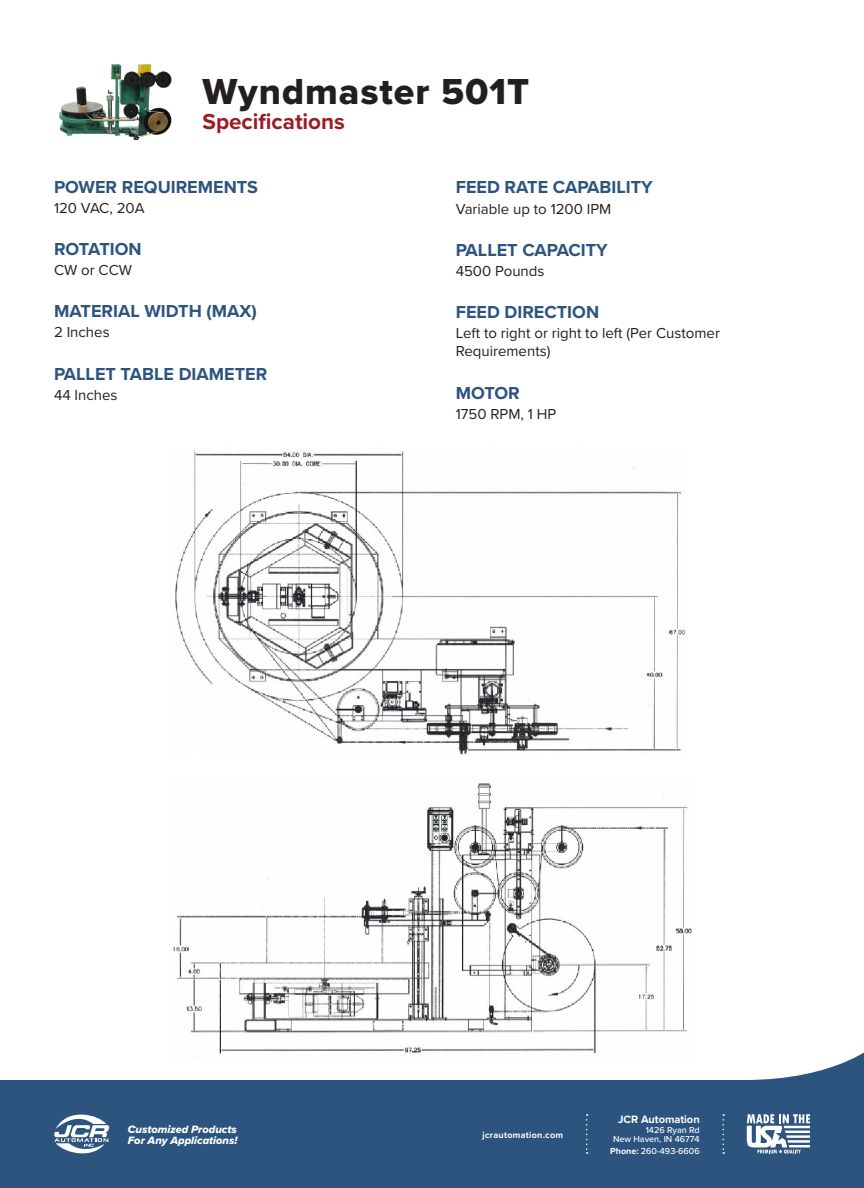
<style>
.page{position:relative;width:864px;height:1188px;background:#fff}
.page>*{position:absolute;margin:0;border:0;box-sizing:border-box;transform-origin:0 0}
.t1{font:37.5px "Proxima Nova Extrabld";letter-spacing:.025em;color:#231f20}
.t2{font:700 22.5px "Proxima Nova";color:#9a1d25}
.t3{font:700 18px "Proxima Nova";color:#2d547f}
.t4{font:15px/18px "Proxima Nova";color:#231f20}
.t5{font:11.1px/10.4px "Proxima Nova Extrabld It";color:#fff}
.t6{font:700 11.1px "Proxima Nova";color:#fff}
.t7{font:500 9px/9px "Proxima Nova";color:#fff;text-align:right}
.t8{font:700 9px "Proxima Nova";letter-spacing:.03em;color:#fff}
.s1{font-weight:700}
</style>
<div class="page">
<svg style="left:0;top:1052px;width:864px;height:136px;fill:#2d547f"></svg>
<svg style="left:747px;top:1114px;width:63px;height:40px"></svg>
<svg style="left:54px;top:1114px;width:55px;height:40px"></svg>
<svg style="left:723px;top:1114px;width:1px;height:40px"></svg>
<svg style="left:586px;top:1114px;width:2px;height:40px"></svg>
<img style="left:59px;top:64px;width:113px;height:77px">
<img style="left:175px;top:448px;width:510px;height:308px">
<img style="left:169px;top:783px;width:526px;height:278px">
<p class="t1" style="left:202px;top:64px;width:328px">Wyndmaster 501T</p>
<p class="t2" style="left:202px;top:105px;width:144px">Specifications</p>
<p class="t3" style="left:54px;top:173px;width:205px">POWER REQUIREMENTS</p>
<p class="t3" style="left:456px;top:173px;width:199px">FEED RATE CAPABILITY</p>
<p class="t4" style="left:54px;top:198px;width:92px">120 VAC, 20A</p>
<p class="t4" style="left:456px;top:199px;width:157px">Variable up to 1200 IPM</p>
<p class="t3" style="left:54px;top:236px;width:89px">ROTATION</p>
<p class="t3" style="left:456px;top:236px;width:154px">PALLET CAPACITY</p>
<p class="t4" style="left:54px;top:261px;width:80px">CW or CCW</p>
<p class="t4" style="left:456px;top:261px;width:90px">4500 Pounds</p>
<p class="t3" style="left:54px;top:298px;width:204px">MATERIAL WIDTH (MAX)</p>
<p class="t3" style="left:456px;top:299px;width:145px">FEED DIRECTION</p>
<p class="t4" style="left:54px;top:323px;width:57px">2 Inches</p>
<p class="t4" style="left:456px;top:324px;width:266px">Left to right or right to left (Per Customer<br>Requirements)</p>
<p class="t3" style="left:54px;top:360px;width:215px">PALLET TABLE DIAMETER</p>
<p class="t4" style="left:54px;top:385px;width:65px">44 Inches</p>
<p class="t3" style="left:456px;top:380px;width:66px">MOTOR</p>
<p class="t4" style="left:456px;top:405px;width:102px">1750 RPM, 1 HP</p>
<p class="t6" style="left:618px;top:1111px;width:83px">JCR Automation</p>
<p class="t7" style="left:610px;top:1146px;width:91px"><span class="s1">Phone:</span> 260-493-6606</p>
<p class="t5" style="left:128px;top:1124px;width:111px">Customized Products<br>For Any Applications!</p>
<p class="t7" style="left:613px;top:1125px;width:88px">1426 Ryan Rd<br>New Haven, IN 46774</p>
<p class="t8" style="left:483px;top:1128px;width:82px">jcrautomation.com</p>
</div>
